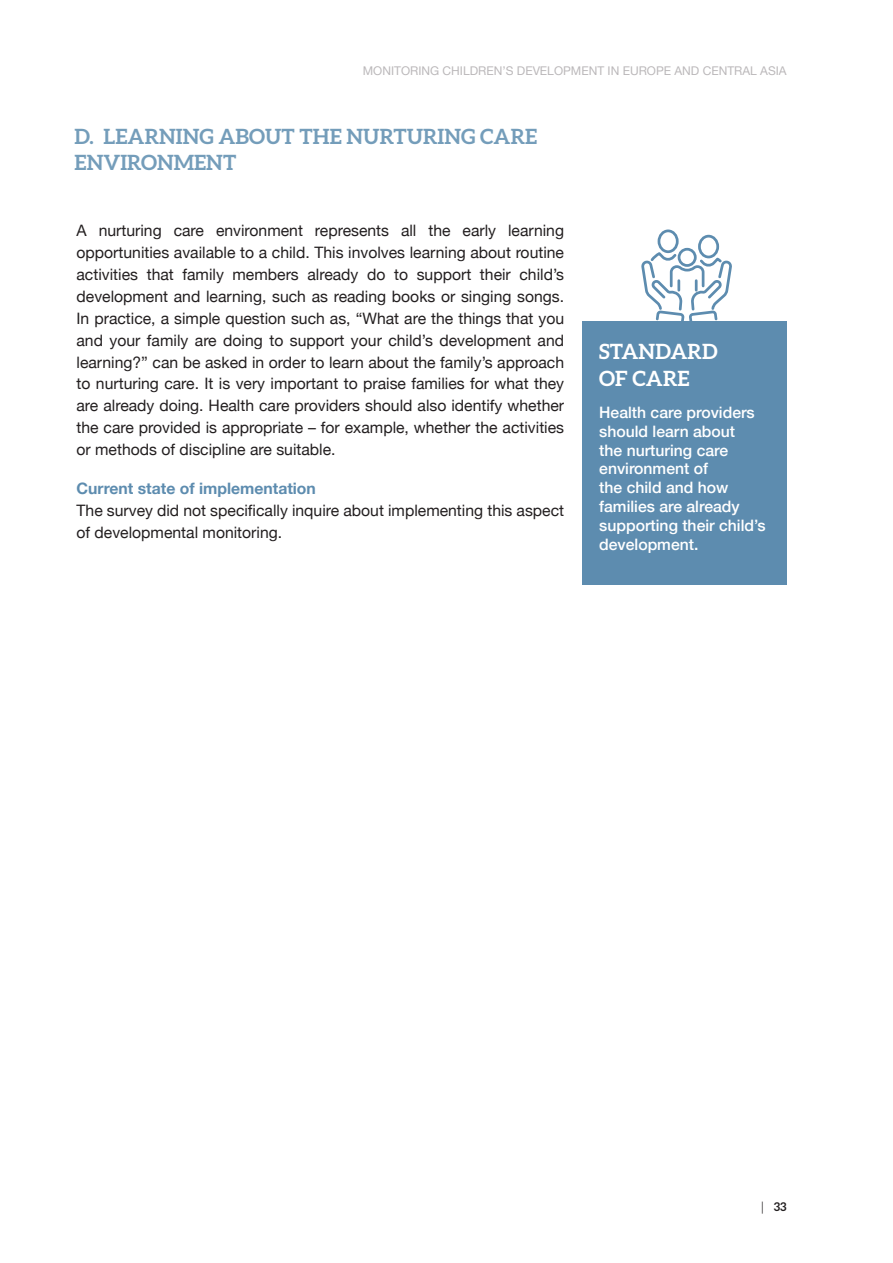
<style>
.page{position:relative;width:893px;height:1263px;background:#fff}
.page>*{position:absolute;margin:0;border:0;box-sizing:border-box;transform-origin:0 0}
.t1{font:700 21px/25.2px "Aleo";color:#749dba}
.t2{font:700 21px/27px "Aleo";color:#fff}
.t3{font:15.75px/21.9px "Helvetica Neue";color:#231f20;text-align:justify}
.t4{font:500 15.75px/18.9px "Helvetica Neue";color:#fff}
.t5{font:700 15.75px "Helvetica Neue";color:#5d8caf}
.t6{font:12px "Helvetica Neue";color:#bbb8ba}
.t7{font:700 12px "Aleo";color:#231f20}
.s1{font-family:"Helvetica Neue";font-weight:300}
</style>
<div class="page">
<div style="left:583px;top:321px;width:204px;height:264px;background:#5d8caf"></div>
<svg style="left:641px;top:229px;width:91px;height:92px"></svg>
<p class="t6" style="left:363px;top:62px;width:425px">MONITORING CHILDREN’S DEVELOPMENT IN EUROPE AND CENTRAL ASIA</p>
<h1 class="t1" style="left:75px;top:124px;width:464px">D. LEARNING ABOUT THE NURTURING CARE<br>ENVIRONMENT</h1>
<p class="t3" style="left:77px;top:220px;width:489px">A nurturing care environment represents all the early learning opportunities available to a child. This involves learning about routine activities that family members already do to support their child’s development and learning, such as reading books or singing songs.<br>In practice, a simple question such as, “What are the things that you and your family are doing to support your child’s development and learning?” can be asked in order to learn about the family’s approach to nurturing care. It is very important to praise families for what they are already doing. Health care providers should also identify whether the care provided is appropriate – for example, whether the activities or methods of discipline are suitable.</p>
<p class="t5" style="left:77px;top:476px;width:241px">Current state of implementation</p>
<p class="t3" style="left:77px;top:500px;width:489px">The survey did not specifically inquire about implementing this aspect of developmental monitoring.</p>
<h1 class="t2" style="left:599px;top:338px;width:120px">STANDARD<br>OF CARE</h1>
<p class="t4" style="left:599px;top:401px;width:168px">Health care providers should learn about<br>the nurturing care environment of<br>the child and how families are already supporting their child’s development.</p>
<p class="t7" style="left:761px;top:1199px;width:27px"><span class="s1">|</span> 33</p>
</div>
